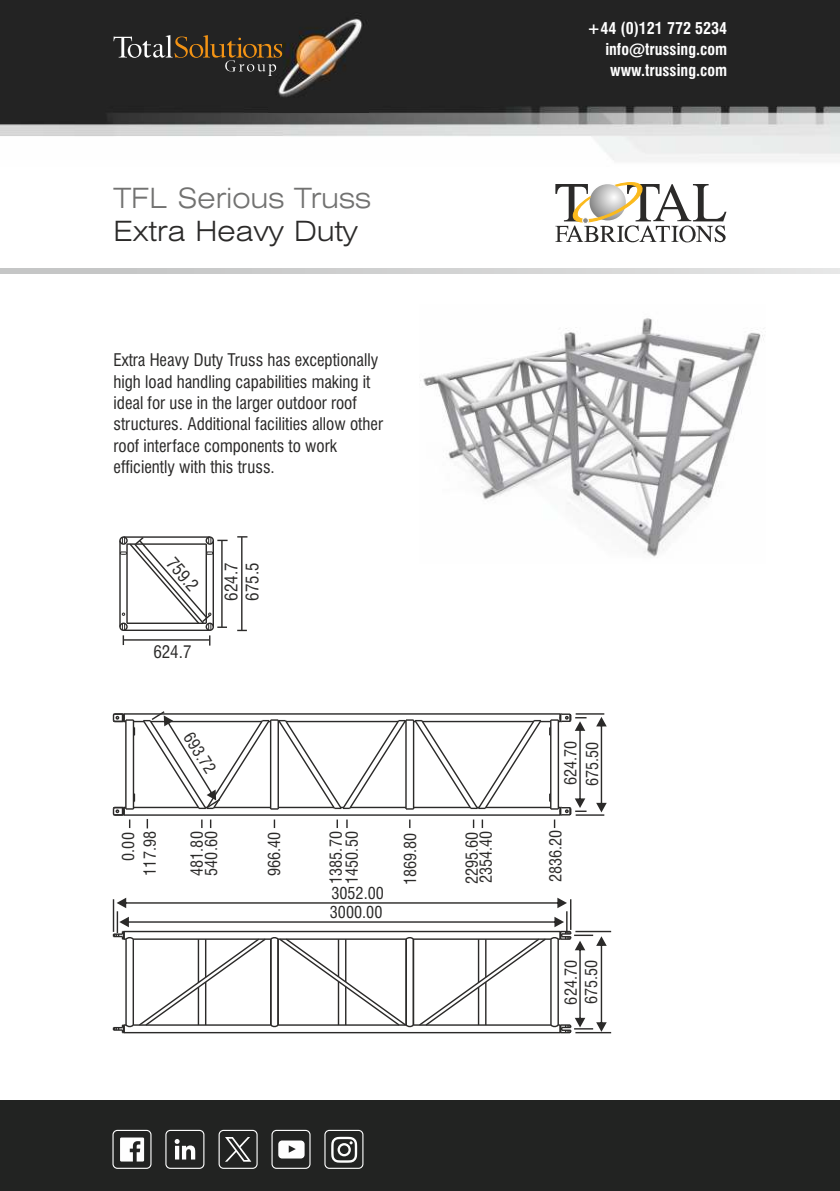
<style>
.page{position:relative;width:840px;height:1191px;background:#fff}
.page>*{position:absolute;margin:0;border:0;box-sizing:border-box;transform-origin:0 0}
.t1{font:300 expanded 28px "Swiss 721 BT";color:#727271}
.t2{font:300 expanded 28px "Swiss 721 BT";color:#2b2a29}
.t3{font:condensed 17px/21.4px "Swiss 721 BT";color:#2b2a29}
.t4{font:condensed 16.2px/21.6px "Swiss 721 BT";color:#2b2a29}
.t5{font:700 condensed 16px/21.2px "Swiss 721 BT";color:#fefefe;text-align:right}
</style>
<div class="page">
<img style="left:420px;top:318px;width:344px;height:239px">
<img style="left:0;top:0;width:839px;height:161px">
<img style="left:269px;top:12px;width:99px;height:100px">
<svg style="left:113px;top:35px;width:170px;height:41px;background:#41392f"></svg>
<svg style="left:0;top:269px;width:839px;height:5px;background:#d2d2d2"></svg>
<svg style="left:555px;top:182px;width:171px;height:61px"></svg>
<svg style="left:237px;top:629px;width:10px;height:2px"></svg>
<hr style="left:241px;top:537px;width:1px;height:93px;background:#2b2a29">
<svg style="left:119px;top:536px;width:108px;height:109px"></svg>
<div style="left:0;top:1100px;width:839px;height:91px;background:#222322"></div>
<div style="left:218px;top:1129px;width:39px;height:39px;border:1px solid #fefefe;border-radius:4px"></div>
<svg style="left:225px;top:1137px;width:26px;height:24px"></svg>
<div style="left:112px;top:1129px;width:39px;height:39px;border:1px solid #fefefe;border-radius:4px"></div>
<div style="left:165px;top:1129px;width:39px;height:39px;border:1px solid #fefefe;border-radius:4px"></div>
<div style="left:271px;top:1129px;width:39px;height:39px;border:1px solid #fefefe;border-radius:4px"></div>
<div style="left:324px;top:1129px;width:39px;height:39px;border:1px solid #fefefe;border-radius:4px"></div>
<svg style="left:331px;top:1136px;width:26px;height:26px"></svg>
<svg style="left:278px;top:1140px;width:26px;height:18px"></svg>
<svg style="left:174px;top:1139px;width:21px;height:20px"></svg>
<svg style="left:120px;top:1137px;width:24px;height:24px"></svg>
<hr style="left:575px;top:930px;width:35px;height:2px;background:#2b2a29">
<hr style="left:575px;top:1032px;width:35px;height:1px;background:#2b2a29">
<svg style="left:112px;top:897px;width:494px;height:137px"></svg>
<svg style="left:112px;top:711px;width:494px;height:117px"></svg>
<h1 class="t1" style="left:113px;top:186px;width:259px">TFL Serious Truss</h1>
<h1 class="t2" style="left:113px;top:220px;width:246px">Extra Heavy Duty</h1>
<p class="t3" style="left:113px;top:351px;width:271px">Extra Heavy Duty Truss has exceptionally high load handling capabilities making it ideal for use in the larger outdoor roof structures. Additional facilities allow other roof interface components to work efficiently with this truss.</p>
<p class="t3" style="left:177px;top:554px;width:40px;rotate:49deg">759.2</p>
<p class="t3" style="left:153px;top:642px;width:40px">624.7</p>
<p class="t3" style="left:243px;top:600px;width:40px;rotate:-90deg">675.5</p>
<p class="t3" style="left:222px;top:601px;width:40px;rotate:-90deg">624.7</p>
<p class="t4" style="left:196px;top:729px;width:46px;rotate:58deg">693.72</p>
<p class="t5" style="left:586px;top:19px;width:141px">+44 (0)121 772 5234 info@trussing.com www.trussing.com</p>
<p class="t4" style="left:561px;top:786px;width:47px;rotate:-90deg">624.70<br>675.50</p>
<p class="t4" style="left:119px;top:875px;width:46px;text-align:right;rotate:-90deg">0.00<br>117.98</p>
<p class="t4" style="left:191px;top:876px;width:46px;line-height:14.4px;rotate:-90deg">481.80<br>540.60</p>
<p class="t4" style="left:265px;top:876px;width:46px;rotate:-90deg">966.40</p>
<p class="t4" style="left:329px;top:884px;width:54px;line-height:16.2px;rotate:-90deg">1385.70<br>1450.50</p>
<p class="t4" style="left:401px;top:885px;width:54px;rotate:-90deg">1869.80</p>
<p class="t4" style="left:466px;top:884px;width:55px;line-height:14px;rotate:-90deg">2295.60<br>2354.40</p>
<p class="t4" style="left:546px;top:882px;width:54px;rotate:-90deg">2836.20</p>
<p class="t4" style="left:331px;top:884px;width:54px">3052.00</p>
<p class="t4" style="left:330px;top:903px;width:54px">3000.00</p>
<p class="t4" style="left:562px;top:1004px;width:47px;line-height:20.4px;rotate:-90deg">624.70<br>675.50</p>
</div>
